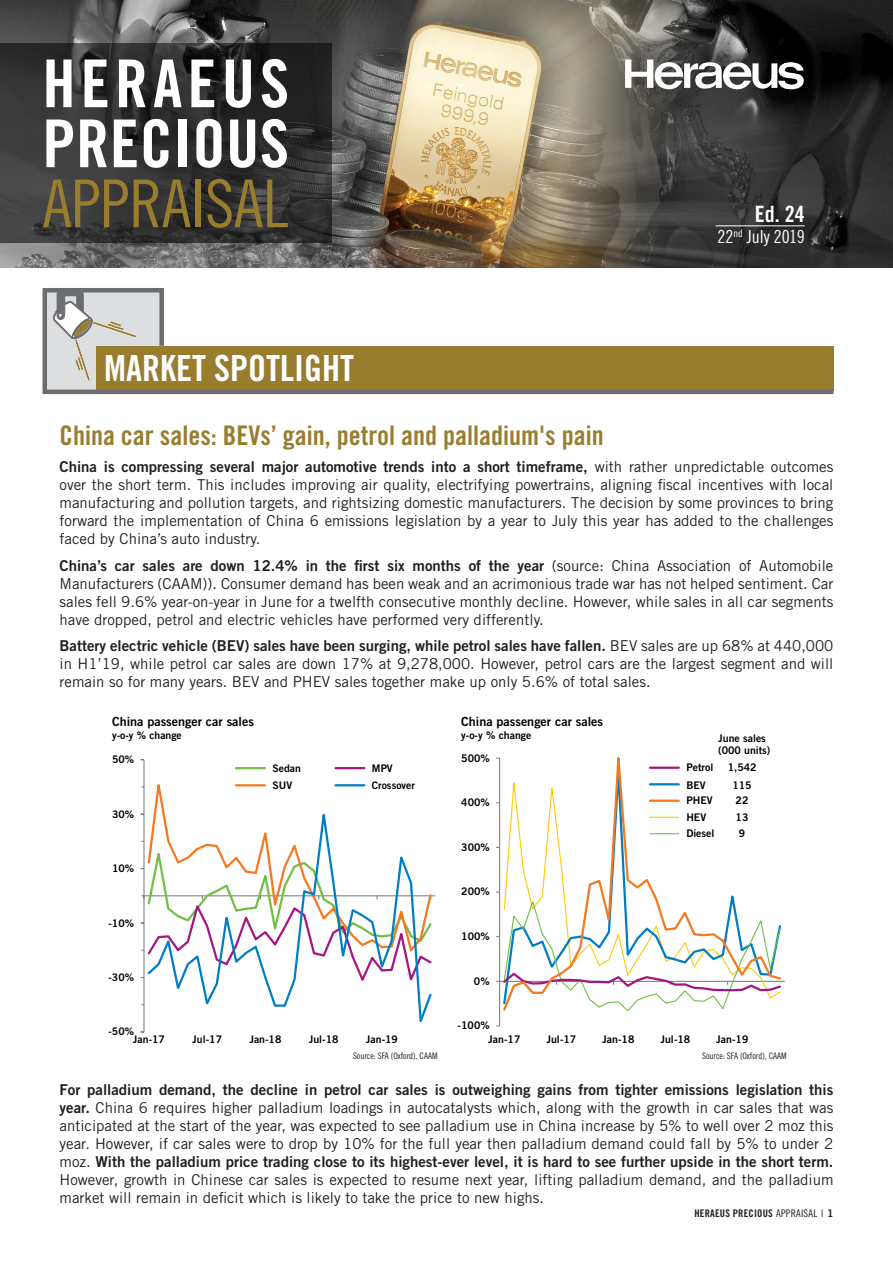
<style>
.page{position:relative;width:893px;height:1263px;background:#fff}
.page>*{position:absolute;margin:0;border:0;box-sizing:border-box;transform-origin:0 0}
.t1{font:66px "Trade Gothic LT Std Cn 18";letter-spacing:-.005em;color:#997d2e}
.t2{font:66px "Trade Gothic LT Std Bd Cn 20";letter-spacing:.01em;color:#fff}
.t3{font:66px "Trade Gothic LT Std Bd Cn 20";letter-spacing:.075em;color:#fff}
.Kapitel_groß{font:36px "Trade Gothic LT Std Bd Cn 20";color:#fff}
.Headline{font:27px "Trade Gothic LT Std Bd Cn 20";color:#997d2e}
.t4{font:22.5px "Trade Gothic LT Std Bd Cn 20";color:#fff}
.t5{font:18px "Trade Gothic LT Std Cn 18";color:#fff}
.Paragraph_Style_2{font:15px/18px "Trade Gothic LT Std";color:#231f20;text-align:justify}
.t6{font:12.6px "Trade Gothic LT Std Bd 2";color:#000001}
.t7{font:10.5px/16.5px "Trade Gothic LT Std Bd 2";color:#000001}
.t8{font:10.5px "Trade Gothic LT Std Bd Cn 20";letter-spacing:.02em;color:#231f20}
.Copy{font:9px "Trade Gothic LT Std Cn 18";letter-spacing:-.005em;color:#231f20}
.s1{font-family:"Trade Gothic LT Std Bd 2"}
.s2{font-family:"Trade Gothic LT Std Cn 18"}
.s3{font-family:"Trade Gothic LT Std";font-weight:300}
</style>
<div class="page">
<img style="left:0;top:0;width:893px;height:268px">
<svg style="left:625px;top:60px;width:179px;height:29px"></svg>
<svg style="left:0;top:44px;width:332px;height:199px;background:#313030"></svg>
<svg style="left:42px;top:288px;width:792px;height:107px"></svg>
<svg style="left:53px;top:292px;width:83px;height:92px;background:#c4bead"></svg>
<hr style="left:716px;top:225px;width:89px;height:1px;background:#fff">
<hr style="left:144px;top:895px;width:291px;height:1px;background:#7c7f80">
<hr style="left:500px;top:981px;width:285px;height:1px;background:#7c7f80">
<hr style="left:499px;top:758px;width:1px;height:268px;background:#7c7f80">
<hr style="left:143px;top:760px;width:2px;height:272px;background:#7c7f80">
<svg style="left:141px;top:841px;width:293px;height:146px"></svg>
<svg style="left:146px;top:798px;width:287px;height:225px"></svg>
<hr style="left:236px;top:767px;width:29px;height:2px;background:#71bf44">
<hr style="left:335px;top:767px;width:29px;height:2px;background:#a41681">
<hr style="left:236px;top:784px;width:29px;height:2px;background:#f47921">
<hr style="left:335px;top:784px;width:29px;height:2px;background:#007ec5">
<svg style="left:501px;top:757px;width:282px;height:255px"></svg>
<p class="t3" style="left:43px;top:44px;width:248px">HERAEUS</p>
<p class="t2" style="left:43px;top:104px;width:248px">PRECIOUS</p>
<p class="t1" style="left:43px;top:164px;width:247px">APPRAISAL</p>
<p class="Kapitel_groß" style="left:104px;top:346px;width:251px">MARKET SPOTLIGHT</p>
<p class="Headline" style="left:60px;top:419px;width:546px">China car sales: BEVs’ gain, petrol and palladium's pain</p>
<p class="t4" style="left:755px;top:200px;width:51px">Ed. 24</p>
<p class="t5" style="left:717px;top:226px;width:89px">22<sup>nd</sup> July 2019</p>
<p class="Paragraph_Style_2" style="left:60px;top:458px;width:775px"><span class="s1">China is compressing several major automotive trends into a short timeframe,</span> with rather unpredictable outcomes over the short term. This includes improving air quality, electrifying powertrains, aligning fiscal incentives with local manufacturing and pollution targets, and rightsizing domestic manufacturers. The decision by some provinces to bring forward the implementation of China 6 emissions legislation by a year to July this year has added to the challenges faced by China’s auto industry.</p>
<p class="Paragraph_Style_2" style="left:60px;top:556px;width:775px"><span class="s1">China’s car sales are down 12.4% in the first six months of the year</span> (source: China Association of Automobile Manufacturers (CAAM)). Consumer demand has been weak and an acrimonious trade war has not helped sentiment. Car sales fell 9.6% year-on-year in June for a twelfth consecutive monthly decline. However, while sales in all car segments have dropped, petrol and electric vehicles have performed very differently.</p>
<p class="Paragraph_Style_2" style="left:60px;top:637px;width:775px"><span class="s1">Battery electric vehicle (BEV) sales have been surging, while petrol sales have fallen.</span> BEV sales are up 68% at 440,000 in H1’19, while petrol car sales are down 17% at 9,278,000. However, petrol cars are the largest segment and will remain so for many years. BEV and PHEV sales together make up only 5.6% of total sales.</p>
<p class="t6" style="left:112px;top:713px;width:143px">China passenger car sales</p>
<p class="t7" style="left:112px;top:727px;width:71px">y-o-y % change</p>
<p class="t7" style="left:112px;top:751px;width:24px">50%</p>
<p class="t7" style="left:112px;top:805px;width:24px">30%</p>
<p class="t7" style="left:112px;top:860px;width:24px">10%</p>
<p class="t7" style="left:109px;top:914px;width:27px">-10%</p>
<p class="t7" style="left:109px;top:969px;width:27px">-30%</p>
<p class="t7" style="left:272px;top:759px;width:30px">Sedan</p>
<p class="t7" style="left:372px;top:759px;width:22px">MPV</p>
<p class="t7" style="left:272px;top:777px;width:21px">SUV</p>
<p class="t7" style="left:372px;top:777px;width:45px">Crossover</p>
<p class="t7" style="left:109px;top:1023px;width:27px">-50%</p>
<p class="t7" style="left:133px;top:1031px;width:34px">Jan-17</p>
<p class="t7" style="left:192px;top:1031px;width:31px">Jul-17</p>
<p class="t7" style="left:249px;top:1031px;width:34px">Jan-18</p>
<p class="t7" style="left:309px;top:1031px;width:31px">Jul-18</p>
<p class="t7" style="left:366px;top:1031px;width:34px">Jan-19</p>
<p class="t6" style="left:461px;top:713px;width:143px">China passenger car sales</p>
<p class="t7" style="left:461px;top:726px;width:72px">y-o-y % change</p>
<p class="t7" style="left:461px;top:749px;width:30px">500%</p>
<p class="t7" style="left:461px;top:794px;width:30px">400%</p>
<p class="t7" style="left:461px;top:839px;width:30px">300%</p>
<p class="t7" style="left:461px;top:883px;width:30px">200%</p>
<p class="t7" style="left:461px;top:928px;width:30px">100%</p>
<p class="t7" style="left:474px;top:972px;width:17px">0%</p>
<p class="t7" style="left:458px;top:1017px;width:34px">-100%</p>
<p class="t7" style="left:718px;top:731px;width:54px;line-height:12.6px">June sales (000 units)</p>
<p class="t7" style="left:686px;top:758px;width:29px;line-height:18.3px">Petrol<br>BEV</p>
<p class="t7" style="left:686px;top:792px;width:30px">PHEV<br>HEV<br>Diesel</p>
<p class="t7" style="left:728px;top:758px;width:30px;line-height:18.3px;text-align:center">1,542<br>115</p>
<p class="t7" style="left:736px;top:792px;width:14px;text-align:center">22<br>13<br>9</p>
<p class="t7" style="left:488px;top:1031px;width:34px">Jan-17</p>
<p class="t7" style="left:546px;top:1031px;width:31px">Jul-17</p>
<p class="t7" style="left:602px;top:1031px;width:34px">Jan-18</p>
<p class="t7" style="left:660px;top:1031px;width:31px">Jul-18</p>
<p class="t7" style="left:716px;top:1031px;width:34px">Jan-19</p>
<p class="Copy" style="left:353px;top:1050px;width:86px">Source: SFA (Oxford), CAAM</p>
<p class="Copy" style="left:702px;top:1050px;width:86px">Source: SFA (Oxford), CAAM</p>
<p class="Paragraph_Style_2" style="left:60px;top:1081px;width:775px"><span class="s1">For palladium demand, the decline in petrol car sales is outweighing gains from tighter emissions legislation this year.</span> China 6 requires higher palladium loadings in autocatalysts which, along with the growth in car sales that was anticipated at the start of the year, was expected to see palladium use in China increase by 5% to well over 2 moz this year. However, if car sales were to drop by 10% for the full year then palladium demand could fall by 5% to under 2 moz. <span class="s1">With the palladium price trading close to its highest-ever level, it is hard to see further upside in the short term.<br></span>However, growth in Chinese car sales is expected to resume next year, lifting palladium demand, and the palladium market will remain in deficit which is likely to take the price to new highs.</p>
<p class="t8" style="left:694px;top:1207px;width:141px">HERAEUS PRECIOUS <span class="s2">APPRAISAL</span> <span class="s3">I</span> <span class="s1">1</span></p>
</div>
